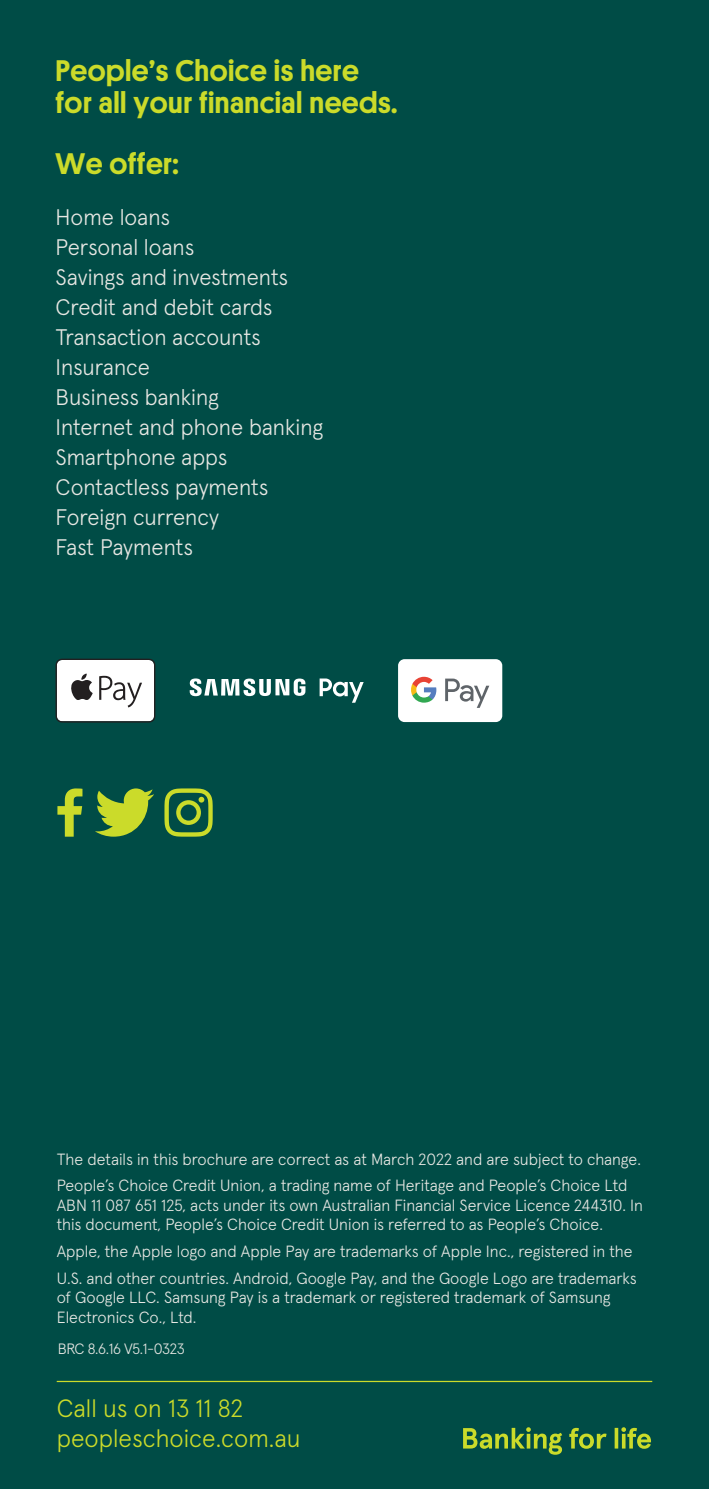
<style>
.page{position:relative;width:709px;height:1489px;background:#fff}
.page>*{position:absolute;margin:0;border:0;box-sizing:border-box;transform-origin:0 0}
.t1{font:500 30px/31.5px "Platform";letter-spacing:.015em;color:#cbdb2a}
.t2{font:300 25px/30px "Apercu Pro";color:#cbdb2a}
.t3{font:300 22.5px/30px "Apercu Pro";color:#e7e7e3}
.t4{font:300 16.25px/26.5px "Apercu Pro";color:#e7e7e3}
.t5{font:300 15px "Apercu Pro";letter-spacing:-.025em;color:#e7e7e3}
</style>
<div class="page">
<div style="left:0;top:0;width:709px;height:1488px;background:#004c46"></div>
<hr style="left:57px;top:1380px;width:595px;height:1px;background:#cbdb2a">
<svg style="left:57px;top:788px;width:25px;height:48px"></svg>
<svg style="left:95px;top:788px;width:59px;height:48px"></svg>
<svg style="left:164px;top:788px;width:49px;height:48px"></svg>
<svg style="left:463px;top:1427px;width:188px;height:27px"></svg>
<svg style="left:319px;top:678px;width:45px;height:24px"></svg>
<svg style="left:190px;top:678px;width:115px;height:18px"></svg>
<div style="left:398px;top:659px;width:104px;height:63px;background:#fff;border-radius:6px"></div>
<svg style="left:445px;top:678px;width:44px;height:30px"></svg>
<svg style="left:411px;top:676px;width:25px;height:26px"></svg>
<svg style="left:56px;top:658px;width:99px;height:64px"></svg>
<h1 class="t1" style="left:56px;top:53px;width:343px">People’s Choice is here for all your financial needs.</h1>
<h1 class="t1" style="left:56px;top:146px;width:125px">We offer:</h1>
<h3 class="t3" style="left:56px;top:201px;width:269px">Home loans<br>Personal loans<br>Savings and investments<br>Credit and debit cards<br>Transaction accounts<br>Insurance<br>Business banking<br>Internet and phone banking<br>Smartphone apps<br>Contactless payments<br>Foreign currency<br>Fast Payments</h3>
<p class="t4" style="left:57px;top:1144px;width:586px">The details in this brochure are correct as at March 2022 and are subject to change.<br>People’s Choice Credit Union, a trading name of Heritage and People’s Choice Ltd</p>
<p class="t4" style="left:57px;top:1194px;width:588px;line-height:19.5px">ABN 11 087 651 125, acts under its own Australian Financial Service Licence 244310. In this document, People’s Choice Credit Union is referred to as People’s Choice.</p>
<p class="t4" style="left:57px;top:1236px;width:581px">Apple, the Apple logo and Apple Pay are trademarks of Apple Inc., registered in the<br>U.S. and other countries. Android, Google Pay, and the Google Logo are trademarks</p>
<p class="t4" style="left:57px;top:1286px;width:555px;line-height:19.5px">of Google LLC. Samsung Pay is a trademark or registered trademark of Samsung<br>Electronics Co., Ltd.</p>
<p class="t5" style="left:58px;top:1336px;width:128px">BRC 8.6.16 V5.1-0323</p>
<h2 class="t2" style="left:57px;top:1391px;width:245px">Call us on 13 11 82 peopleschoice.com.au</h2>
</div>
